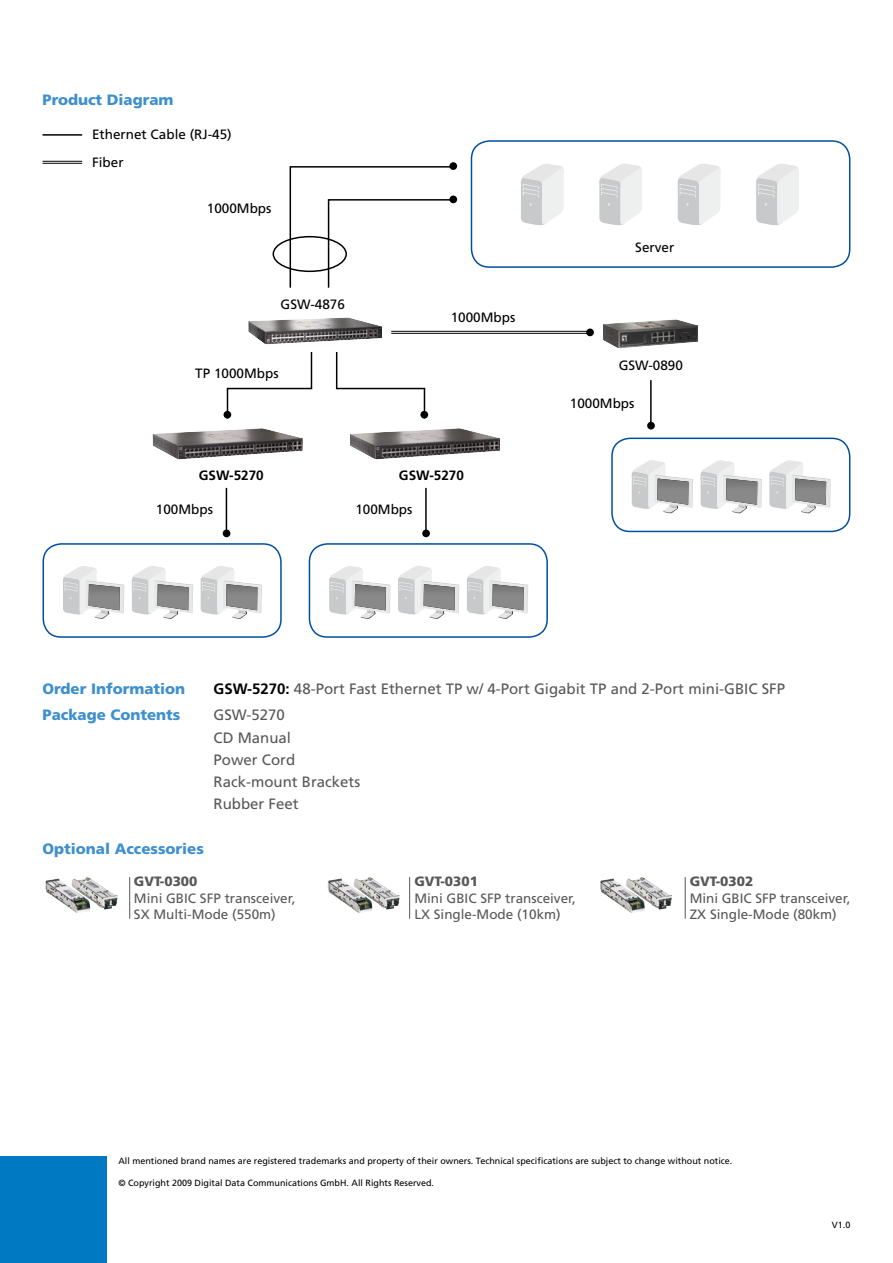
<style>
.page{position:relative;width:893px;height:1263px;background:#fff}
.page>*{position:absolute;margin:0;border:0;box-sizing:border-box;transform-origin:0 0}
.t1{font:15px/22.2px "Frutiger CE";color:#595757}
.t2{font:900 15px "Frutiger CE";color:#3e8fce}
.t3{font:13.5px/16.2px "Frutiger CE";color:#595757}
.t4{font:13.5px/28.2px "Frutiger CE";color:#000}
.t5{font:900 13.5px "Frutiger CE";color:#595757}
.t6{font:700 13.5px "Frutiger CE";color:#000}
.t7{font:9px "Frutiger CE";color:#000}
.s1{font-weight:700;color:#000}
</style>
<div class="page">
<div style="left:0;top:1157px;width:106px;height:106px;background:#0079c2"></div>
<hr style="left:129px;top:877px;width:1px;height:42px;background:#595757">
<hr style="left:409px;top:877px;width:1px;height:42px;background:#595757">
<hr style="left:685px;top:877px;width:1px;height:42px;background:#595757">
<img style="left:45px;top:877px;width:73px;height:36px">
<img style="left:327px;top:877px;width:73px;height:36px">
<img style="left:600px;top:877px;width:72px;height:36px">
<svg style="left:521px;top:164px;width:43px;height:62px"></svg>
<div style="left:471px;top:140px;width:379px;height:128px;border:2px solid #004ea2;border-radius:18px"></div>
<div style="left:43px;top:543px;width:239px;height:95px;border:2px solid #004ea2;border-radius:18px"></div>
<svg style="left:449px;top:162px;width:8px;height:8px"></svg>
<svg style="left:289px;top:165px;width:168px;height:123px"></svg>
<div style="left:273px;top:236px;width:74px;height:36px;border:2px solid #000;border-radius:50%"></div>
<svg style="left:599px;top:164px;width:43px;height:62px;background:#e2e3e3"></svg>
<svg style="left:678px;top:164px;width:42px;height:62px;background:#e2e3e3"></svg>
<svg style="left:756px;top:164px;width:43px;height:62px;background:#e2e3e3"></svg>
<svg style="left:63px;top:566px;width:61px;height:53px"></svg>
<svg style="left:132px;top:566px;width:61px;height:53px"></svg>
<svg style="left:201px;top:566px;width:61px;height:53px"></svg>
<img style="left:248px;top:317px;width:134px;height:27px">
<img style="left:153px;top:428px;width:150px;height:31px">
<svg style="left:226px;top:352px;width:87px;height:66px"></svg>
<svg style="left:335px;top:352px;width:91px;height:60px"></svg>
<div style="left:224px;top:411px;width:7px;height:8px;background:#000;border-radius:50%"></div>
<div style="left:420px;top:411px;width:8px;height:8px;background:#000;border-radius:50%"></div>
<hr style="left:226px;top:488px;width:1px;height:45px;background:#000">
<div style="left:223px;top:529px;width:7px;height:8px;background:#000;border-radius:50%"></div>
<div style="left:309px;top:543px;width:239px;height:95px;border:2px solid #004ea2;border-radius:18px"></div>
<svg style="left:329px;top:566px;width:62px;height:53px"></svg>
<svg style="left:398px;top:566px;width:61px;height:53px"></svg>
<svg style="left:467px;top:566px;width:61px;height:53px"></svg>
<hr style="left:425px;top:488px;width:2px;height:45px;background:#000">
<div style="left:422px;top:529px;width:8px;height:8px;background:#000;border-radius:50%"></div>
<img style="left:603px;top:319px;width:95px;height:29px">
<hr style="left:391px;top:331px;width:198px;height:1px;background:#000">
<hr style="left:391px;top:333px;width:198px;height:1px;background:#000">
<div style="left:586px;top:328px;width:8px;height:8px;background:#000;border-radius:50%"></div>
<hr style="left:650px;top:380px;width:2px;height:45px;background:#000">
<div style="left:647px;top:422px;width:8px;height:7px;background:#000;border-radius:50%"></div>
<div style="left:611px;top:438px;width:239px;height:94px;border:2px solid #004ea2;border-radius:18px"></div>
<svg style="left:632px;top:460px;width:61px;height:53px"></svg>
<svg style="left:700px;top:460px;width:62px;height:53px"></svg>
<svg style="left:769px;top:460px;width:62px;height:53px"></svg>
<img style="left:350px;top:428px;width:150px;height:31px">
<hr style="left:43px;top:134px;width:39px;height:2px;background:#000">
<hr style="left:43px;top:163px;width:39px;height:1px;background:#000">
<hr style="left:43px;top:161px;width:39px;height:1px;background:#000">
<h1 class="t2" style="left:43px;top:91px;width:133px">Product Diagram</h1>
<h2 class="t4" style="left:92px;top:120px;width:141px">Ethernet Cable (RJ-45)<br>Fiber</h2>
<h2 class="t4" style="left:207px;top:195px;width:66px">1000Mbps</h2>
<h2 class="t4" style="left:281px;top:290px;width:66px">GSW-4876</h2>
<h2 class="t4" style="left:195px;top:359px;width:85px">TP 1000Mbps</h2>
<h2 class="t4" style="left:451px;top:303px;width:66px">1000Mbps</h2>
<h2 class="t6" style="left:199px;top:467px;width:66px">GSW-5270</h2>
<h2 class="t6" style="left:399px;top:467px;width:66px">GSW-5270</h2>
<h2 class="t4" style="left:156px;top:495px;width:59px">100Mbps</h2>
<h2 class="t4" style="left:355px;top:495px;width:59px">100Mbps</h2>
<h2 class="t4" style="left:635px;top:233px;width:41px">Server</h2>
<h2 class="t4" style="left:619px;top:351px;width:66px">GSW-0890</h2>
<h2 class="t4" style="left:570px;top:389px;width:66px">1000Mbps</h2>
<h1 class="t2" style="left:43px;top:680px;width:144px">Order Information</h1>
<h1 class="t1" style="left:214px;top:678px;width:573px"><span class="s1">GSW-5270:</span> 48-Port Fast Ethernet TP w/ 4-Port Gigabit TP and 2-Port mini-GBIC SFP</h1>
<h1 class="t2" style="left:43px;top:706px;width:139px">Package Contents</h1>
<h1 class="t1" style="left:214px;top:704px;width:148px">GSW-5270<br>CD Manual<br>Power Cord<br>Rack-mount Brackets<br>Rubber Feet</h1>
<h1 class="t2" style="left:43px;top:840px;width:163px">Optional Accessories</h1>
<h2 class="t5" style="left:134px;top:874px;width:65px">GVT-0300</h2>
<h2 class="t3" style="left:134px;top:890px;width:163px">Mini GBIC SFP transceiver,<br>SX Multi-Mode (550m)</h2>
<h2 class="t5" style="left:414px;top:874px;width:65px">GVT-0301</h2>
<h2 class="t3" style="left:414px;top:890px;width:163px">Mini GBIC SFP transceiver,<br>LX Single-Mode (10km)</h2>
<h2 class="t5" style="left:690px;top:874px;width:65px">GVT-0302</h2>
<h2 class="t3" style="left:690px;top:890px;width:162px">Mini GBIC SFP transceiver,<br>ZX Single-Mode (80km)</h2>
<p class="t7" style="left:118px;top:1156px;width:615px">All mentioned brand names are registered trademarks and property of their owners. Technical specifications are subject to change without notice.</p>
<p class="t7" style="left:118px;top:1177px;width:317px">© Copyright 2009 Digital Data Communications GmbH. All Rights Reserved.</p>
<p class="t7" style="left:832px;top:1220px;width:20px">V1.0</p>
</div>
